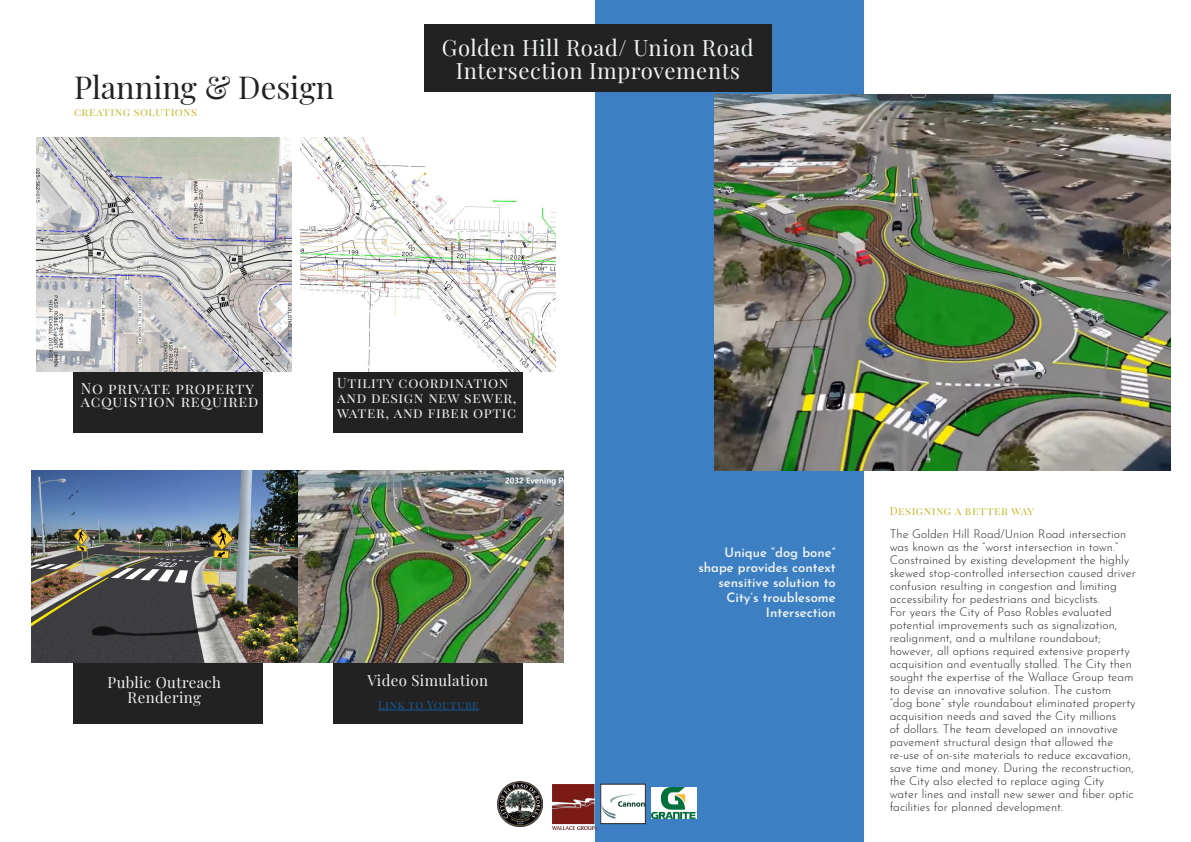
<style>
.page{position:relative;width:1191px;height:842px;background:#fff}
.page>*{position:absolute;margin:0;border:0;box-sizing:border-box;transform-origin:0 0}
.t1{font:31px "Playfair Display";color:#222}
.t2{font:22.1px/23.8px "Playfair Display";letter-spacing:.025em;color:#f1f3f3;text-align:center}
.t3{font:15px/15px "Playfair Display";letter-spacing:.025em;color:#f1f3f3;text-align:center}
.t4{font:15px/13px "Playfair Display";letter-spacing:.05em;color:#f1f3f3}
.t5{font:14px/15px "Playfair Display";letter-spacing:.05em;color:#f1f3f3}
.t6{font:600 13px/15px "Josefin Sans";color:#f1f3f3;text-align:right}
.t7{font:300 12px/13px "Josefin Sans";color:#222}
.t8{font:11px "Playfair Display";letter-spacing:.05em;color:#cbb52c}
.t9{font:11px "Playfair Display";letter-spacing:.05em;color:#175d9e}
</style>
<div class="page">
<div style="left:595px;top:0;width:268px;height:842px;background:#3c80c3"></div>
<div style="left:73px;top:371px;width:189px;height:61px;background:#222"></div>
<div style="left:333px;top:371px;width:190px;height:61px;background:#222"></div>
<div style="left:73px;top:662px;width:189px;height:61px;background:#222"></div>
<div style="left:333px;top:662px;width:190px;height:61px;background:#222"></div>
<img style="left:37px;top:138px;width:255px;height:233px">
<img style="left:715px;top:95px;width:455px;height:376px">
<img style="left:32px;top:471px;width:266px;height:191px">
<img style="left:298px;top:471px;width:265px;height:191px">
<img style="left:498px;top:782px;width:44px;height:44px">
<img style="left:552px;top:784px;width:45px;height:46px">
<img style="left:602px;top:786px;width:42px;height:36px">
<div style="left:600px;top:784px;width:46px;height:40px;border:1px solid #231f20"></div>
<img style="left:652px;top:788px;width:44px;height:30px">
<img style="left:300px;top:138px;width:255px;height:233px">
<div style="left:424px;top:24px;width:347px;height:68px;background:#222"></div>
<hr style="left:378px;top:710px;width:101px;height:1px;background:#175d9e">
<h1 class="t1" style="left:74px;top:63px;width:261px">Planning &amp; Design</h1>
<p class="t8" style="left:74px;top:104px;width:125px">creating solutions</p>
<h2 class="t2" style="left:442px;top:34px;width:313px">Golden Hill Road/ Union Road<br>Intersection Improvements</h2>
<p class="t4" style="left:81px;top:380px;width:179px">No private property acquistion required</p>
<p class="t5" style="left:337px;top:374px;width:181px">Utility coordination and design new sewer, water, and fiber optic</p>
<p class="t3" style="left:108px;top:674px;width:115px">Public Outreach<br>Rendering</p>
<p class="t3" style="left:367px;top:671px;width:122px">Video Simulation</p>
<p class="t9" style="left:378px;top:696px;width:102px">Link to Youtube</p>
<p class="t6" style="left:698px;top:543px;width:139px">Unique “dog bone” shape provides context sensitive solution to<br>City’s troublesome<br>Intersection</p>
<p class="t8" style="left:889px;top:502px;width:146px">Designing a better way</p>
<p class="t7" style="left:889px;top:526px;width:248px">The Golden Hill Road/Union Road intersection was known as the “worst intersection in town.” Constrained by existing development the highly skewed stop-controlled intersection caused driver confusion resulting in congestion and limiting accessibility for pedestrians and bicyclists.<br>For years the City of Paso Robles evaluated potential improvements such as signalization, realignment, and a multilane roundabout; however, all options required extensive property acquisition and eventually stalled. The City then sought the expertise of the Wallace Group team to devise an innovative solution. The custom “dog bone” style roundabout eliminated property acquisition needs and saved the City millions<br>of dollars. The team developed an innovative pavement structural design that allowed the re-use of on-site materials to reduce excavation, save time and money. During the reconstruction, the City also elected to replace aging City water lines and install new sewer and fiber optic facilities for planned development.</p>
</div>
